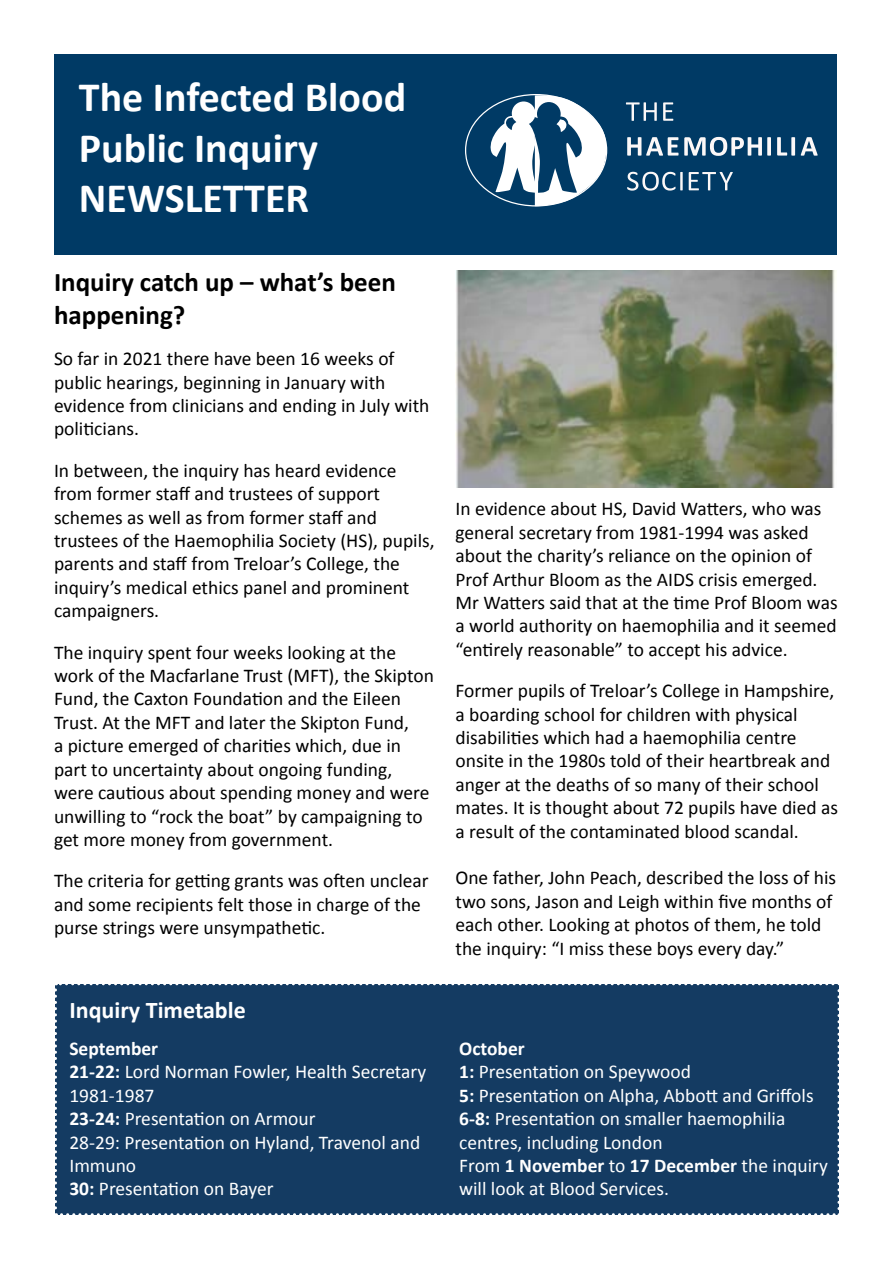
<style>
.page{position:relative;width:893px;height:1263px;background:#fff}
.page>*{position:absolute;margin:0;border:0;box-sizing:border-box;transform-origin:0 0}
.t1{font:700 42px/50.4px "Calibri";color:#fff}
.t2{font:700 27px/32.4px "Calibri";color:#000}
.t3{font:700 24px "Calibri";color:#fff}
.t4{font:19.5px/23.4px "Calibri";color:#000}
.t5{font:19.5px/23.4px "Calibri";color:#fff}
.s1{font-weight:700}
</style>
<div class="page">
<div style="left:54px;top:54px;width:783px;height:200px;background:#003a65"></div>
<svg style="left:465px;top:94px;width:143px;height:113px"></svg>
<svg style="left:626px;top:102px;width:31px;height:19px"></svg>
<svg style="left:663px;top:102px;width:10px;height:19px"></svg>
<svg style="left:627px;top:137px;width:51px;height:19px"></svg>
<svg style="left:684px;top:137px;width:87px;height:19px"></svg>
<svg style="left:777px;top:137px;width:18px;height:19px"></svg>
<svg style="left:801px;top:137px;width:17px;height:19px"></svg>
<svg style="left:627px;top:172px;width:56px;height:19px"></svg>
<svg style="left:689px;top:172px;width:44px;height:18px"></svg>
<img style="left:455px;top:271px;width:381px;height:217px">
<div style="left:55px;top:984px;width:784px;height:231px;background:#143b62"></div>
<h1 class="t1" style="left:79px;top:71px;width:329px">The Infected Blood<br>Public Inquiry<br>NEWSLETTER</h1>
<h2 class="t2" style="left:54px;top:265px;width:343px">Inquiry catch up – what’s been happening?</h2>
<p class="t4" style="left:54px;top:346px;width:377px">So far in 2021 there have been 16 weeks of public hearings, beginning in January with evidence from clinicians and ending in July with politicians.</p>
<p class="t4" style="left:54px;top:458px;width:382px">In between, the inquiry has heard evidence from former staff and trustees of support schemes as well as from former staff and trustees of the Haemophilia Society (HS), pupils, parents and staff from Treloar’s College, the inquiry’s medical ethics panel and prominent campaigners.</p>
<p class="t4" style="left:54px;top:640px;width:381px">The inquiry spent four weeks looking at the work of the Macfarlane Trust (MFT), the Skipton Fund, the Caxton Foundation and the Eileen Trust. At the MFT and later the Skipton Fund,<br>a picture emerged of charities which, due in part to uncertainty about ongoing funding, were cautious about spending money and were unwilling to “rock the boat” by campaigning to get more money from government.</p>
<p class="t4" style="left:54px;top:868px;width:376px">The criteria for getting grants was often unclear and some recipients felt those in charge of the purse strings were unsympathetic.</p>
<p class="t3" style="left:69px;top:993px;width:178px">Inquiry Timetable</p>
<p class="t4" style="left:455px;top:496px;width:384px">In evidence about HS, David Watters, who was general secretary from 1981-1994 was asked about the charity’s reliance on the opinion of Prof Arthur Bloom as the AIDS crisis emerged.<br>Mr Watters said that at the time Prof Bloom was a world authority on haemophilia and it seemed “entirely reasonable” to accept his advice.</p>
<p class="t4" style="left:455px;top:678px;width:384px">Former pupils of Treloar’s College in Hampshire, a boarding school for children with physical disabilities which had a haemophilia centre onsite in the 1980s told of their heartbreak and anger at the deaths of so many of their school mates. It is thought about 72 pupils have died as a result of the contaminated blood scandal.</p>
<p class="t4" style="left:455px;top:865px;width:382px">One father, John Peach, described the loss of his two sons, Jason and Leigh within five months of each other. Looking at photos of them, he told the inquiry: “I miss these boys every day.”</p>
<p class="t5" style="left:69px;top:1036px;width:358px"><span class="s1">September<br>21-22:</span> Lord Norman Fowler, Health Secretary<br>1981-1987<br><span class="s1">23-24:</span> Presentation on Armour<br>28-29: Presentation on Hyland, Travenol and<br>Immuno<br><span class="s1">30:</span> Presentation on Bayer</p>
<p class="t5" style="left:459px;top:1036px;width:370px"><span class="s1">October<br>1:</span> Presentation on Speywood<br><span class="s1">5:</span> Presentation on Alpha, Abbott and Griffols<br><span class="s1">6-8:</span> Presentation on smaller haemophilia centres, including London<br>From <span class="s1">1 November</span> to <span class="s1">17 December</span> the inquiry will look at Blood Services.</p>
</div>
